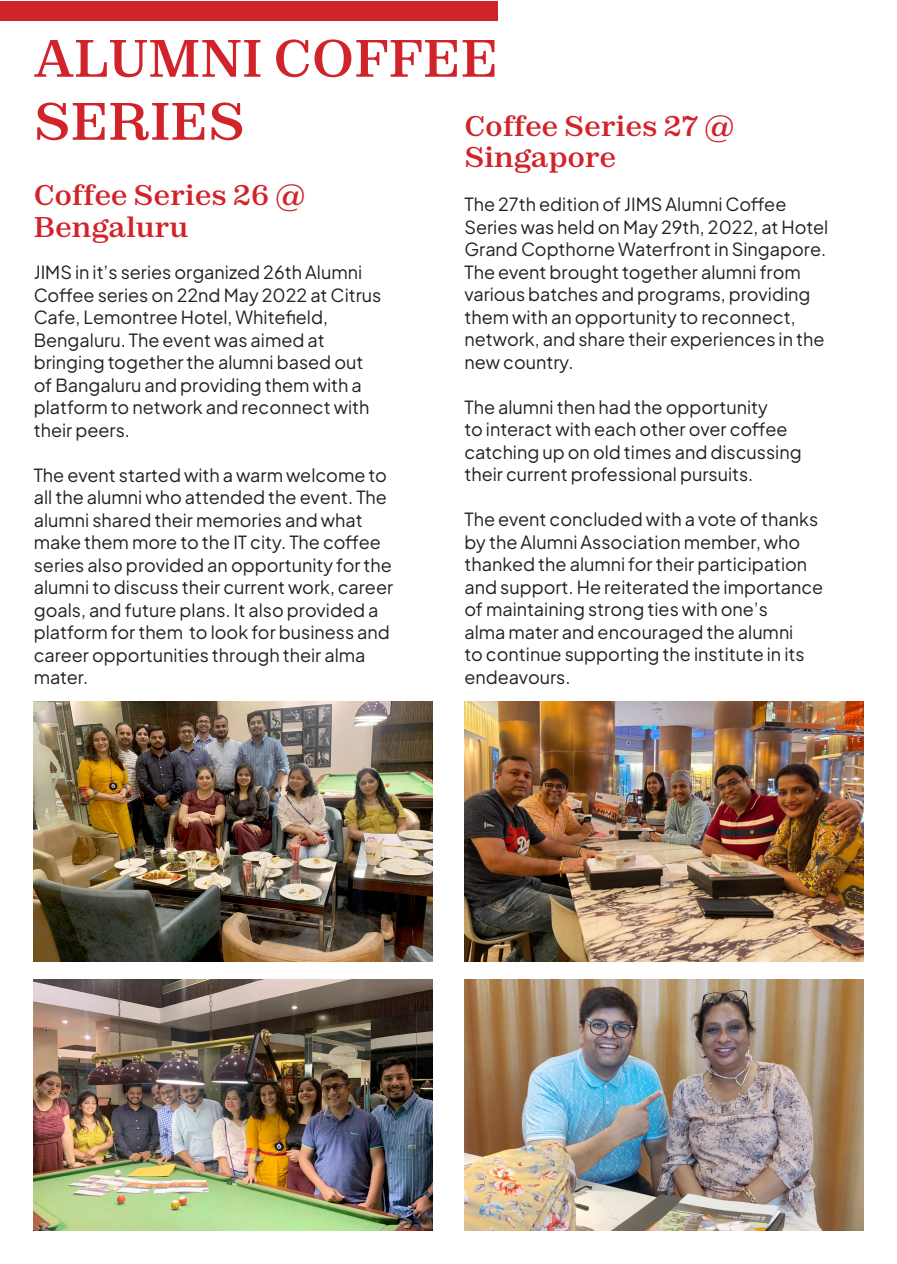
<style>
.page{position:relative;width:897px;height:1264px;background:#fff}
.page>*{position:absolute;margin:0;border:0;box-sizing:border-box;transform-origin:0 0}
.t1{font:700 52.5px/63px "Zodiak";color:#d1232a}
.t2{font:700 28.5px/31.5px "Zodiak";color:#d1232a}
.t3{font:18px/22.5px "Plus Jakarta Sans";color:#231f20}
</style>
<div class="page">
<img style="left:34px;top:702px;width:398px;height:259px">
<img style="left:34px;top:980px;width:398px;height:250px">
<img style="left:464px;top:702px;width:399px;height:259px">
<img style="left:464px;top:980px;width:399px;height:250px">
<div style="left:0;top:1px;width:497px;height:20px;background:#d1232a"></div>
<p class="t1" style="left:34px;top:26px;width:466px">ALUMNI COFFEE<br>SERIES</p>
<p class="t2" style="left:464px;top:110px;width:271px">Coffee Series 27 @<br>Singapore</p>
<p class="t3" style="left:464px;top:191px;width:365px">The 27th edition of JIMS Alumni Coffee Series was held on May 29th, 2022, at Hotel Grand Copthorne Waterfront in Singapore.<br>The event brought together alumni from various batches and programs, providing them with an opportunity to reconnect, network, and share their experiences in the new country.</p>
<p class="t3" style="left:464px;top:394px;width:338px">The alumni then had the opportunity<br>to interact with each other over coffee catching up on old times and discussing their current professional pursuits.</p>
<p class="t3" style="left:464px;top:506px;width:360px">The event concluded with a vote of thanks by the Alumni Association member, who thanked the alumni for their participation and support. He reiterated the importance of maintaining strong ties with one’s<br>alma mater and encouraged the alumni<br>to continue supporting the institute in its endeavours.</p>
<p class="t2" style="left:34px;top:179px;width:273px">Coffee Series 26 @<br>Bengaluru</p>
<p class="t3" style="left:34px;top:259px;width:349px">JIMS in it’s series organized 26th Alumni Coffee series on 22nd May 2022 at Citrus Cafe, Lemontree Hotel, Whitefield, Bengaluru. The event was aimed at bringing together the alumni based out of Bangaluru and providing them with a platform to network and reconnect with their peers.</p>
<p class="t3" style="left:34px;top:462px;width:361px">The event started with a warm welcome to all the alumni who attended the event. The alumni shared their memories and what make them more to the IT city. The coffee series also provided an opportunity for the alumni to discuss their current work, career goals, and future plans. It also provided a platform for them to look for business and career opportunities through their alma mater.</p>
</div>
